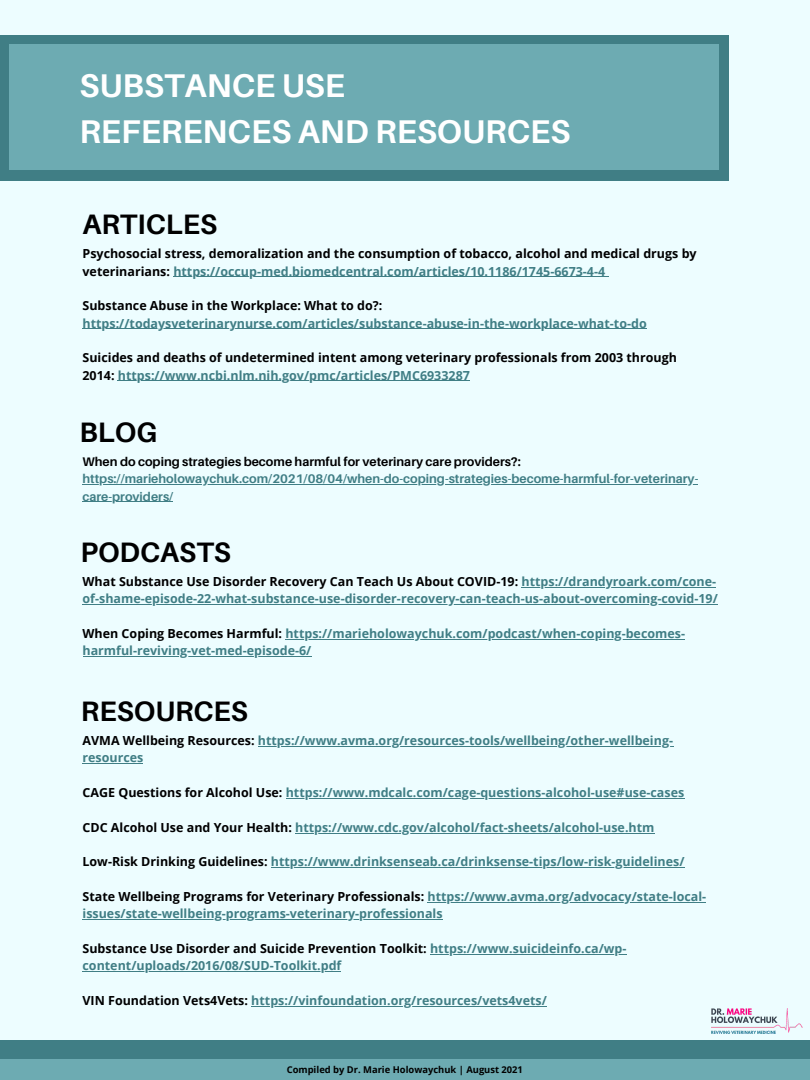
<style>
.page{position:relative;width:810px;height:1080px;background:#edfdff}
.page>*{position:absolute;margin:0;border:0;box-sizing:border-box;transform-origin:0 0}
.t1{font:700 32.88px "Aileron";color:#fff}
.t2{font:700 28.12px "Aileron";color:#000}
.t3{font:700 12.5px/17.4px "Open Sans";color:#407e85}
.t4{font:700 12.5px/17.4px "Open Sans";color:#000}
.t5{font:700 12.5px/17.4px "Aileron";color:#407e85}
.t6{font:700 9.38px "Open Sans";color:#000}
.s1{color:#407e85}
.s2{color:#000}
</style>
<div class="page">
<div style="left:0;top:35px;width:729px;height:146px;background:#407e85"></div>
<div style="left:9px;top:45px;width:710px;height:125px;background:#6dabb2"></div>
<div style="left:0;top:1040px;width:810px;height:40px;background:#407e85"></div>
<div style="left:0;top:1059px;width:810px;height:21px;background:#6dabb2"></div>
<img style="left:712px;top:1008px;width:91px;height:25px">
<hr style="left:173px;top:276px;width:432px;height:1px;background:#407e85">
<hr style="left:83px;top:328px;width:564px;height:1px;background:#407e85">
<hr style="left:118px;top:381px;width:352px;height:1px;background:#407e85">
<hr style="left:522px;top:587px;width:194px;height:1px;background:#407e85">
<hr style="left:83px;top:604px;width:635px;height:1px;background:#407e85">
<hr style="left:285px;top:639px;width:400px;height:1px;background:#407e85">
<hr style="left:83px;top:656px;width:228px;height:1px;background:#407e85">
<hr style="left:258px;top:746px;width:415px;height:1px;background:#407e85">
<hr style="left:83px;top:763px;width:60px;height:1px;background:#407e85">
<hr style="left:286px;top:798px;width:398px;height:1px;background:#407e85">
<hr style="left:295px;top:833px;width:360px;height:1px;background:#407e85">
<hr style="left:271px;top:867px;width:414px;height:1px;background:#407e85">
<hr style="left:428px;top:902px;width:278px;height:1px;background:#407e85">
<hr style="left:83px;top:919px;width:360px;height:1px;background:#407e85">
<hr style="left:430px;top:954px;width:196px;height:1px;background:#407e85">
<hr style="left:83px;top:971px;width:258px;height:1px;background:#407e85">
<hr style="left:251px;top:1006px;width:296px;height:1px;background:#407e85">
<hr style="left:83px;top:484px;width:615px;height:1px;background:#407e85">
<hr style="left:83px;top:501px;width:90px;height:1px;background:#407e85">
<p class="t1" style="left:79px;top:65px;width:267px">SUBSTANCE USE</p>
<p class="t1" style="left:79px;top:111px;width:492px">REFERENCES AND RESOURCES</p>
<p class="t2" style="left:83px;top:207px;width:136px">ARTICLES</p>
<p class="t4" style="left:83px;top:245px;width:616px">Psychosocial stress, demoralization and the consumption of tobacco, alcohol and medical drugs by veterinarians: <span class="s1">https://occup-med.biomedcentral.com/articles/10.1186/1745-6673-4-4</span></p>
<p class="t3" style="left:83px;top:297px;width:566px"><span class="s2">Substance Abuse in the Workplace: What to do?: </span>https://todaysveterinarynurse.com/articles/substance-abuse-in-the-workplace-what-to-do</p>
<p class="t4" style="left:83px;top:349px;width:596px">Suicides and deaths of undetermined intent among veterinary professionals from 2003 through<br>2014: <span class="s1">https://www.ncbi.nlm.nih.gov/pmc/articles/PMC6933287</span></p>
<p class="t2" style="left:79px;top:414px;width:79px">BLOG</p>
<p class="t5" style="left:83px;top:453px;width:617px"><span class="s2">When do coping strategies become harmful for veterinary care providers?: </span>https://marieholowaychuk.com/2021/08/04/when-do-coping-strategies-become-harmful-for-veterinary&shy;care-providers/</p>
<p class="t2" style="left:81px;top:534px;width:152px">PODCASTS</p>
<p class="t3" style="left:83px;top:572px;width:637px"><span class="s2">What Substance Use Disorder Recovery Can Teach Us About COVID-19:</span> https://drandyroark.com/cone&shy;of-shame-episode-22-what-substance-use-disorder-recovery-can-teach-us-about-overcoming-covid-19/</p>
<p class="t3" style="left:83px;top:624px;width:604px"><span class="s2">When Coping Becomes Harmful:</span> https://marieholowaychuk.com/podcast/when-coping-becomes&shy;harmful-reviving-vet-med-episode-6/</p>
<p class="t2" style="left:81px;top:693px;width:169px">RESOURCES</p>
<p class="t3" style="left:83px;top:731px;width:592px"><span class="s2">AVMA Wellbeing Resources:</span> https://www.avma.org/resources-tools/wellbeing/other-wellbeing&shy;resources</p>
<p class="t3" style="left:83px;top:783px;width:603px"><span class="s2">CAGE Questions for Alcohol Use:</span> https://www.mdcalc.com/cage-questions-alcohol-use#use-cases</p>
<p class="t3" style="left:83px;top:818px;width:573px"><span class="s2">CDC Alcohol Use and Your Health:</span> https://www.cdc.gov/alcohol/fact-sheets/alcohol-use.htm</p>
<p class="t3" style="left:83px;top:853px;width:604px"><span class="s2">Low-Risk Drinking Guidelines:</span> https://www.drinksenseab.ca/drinksense-tips/low-risk-guidelines/</p>
<p class="t3" style="left:83px;top:888px;width:625px"><span class="s2">State Wellbeing Programs for Veterinary Professionals:</span> https://www.avma.org/advocacy/state-local&shy;issues/state-wellbeing-programs-veterinary-professionals</p>
<p class="t3" style="left:83px;top:940px;width:545px"><span class="s2">Substance Use Disorder and Suicide Prevention Toolkit:</span> https://www.suicideinfo.ca/wp&shy;content/uploads/2016/08/SUD-Toolkit.pdf</p>
<p class="t3" style="left:83px;top:992px;width:466px"><span class="s2">VIN Foundation Vets4Vets:</span> https://vinfoundation.org/resources/vets4vets/</p>
<p class="t6" style="left:287px;top:1063px;width:238px">Compiled by Dr. Marie Holowaychuk | August 2021</p>
</div>
